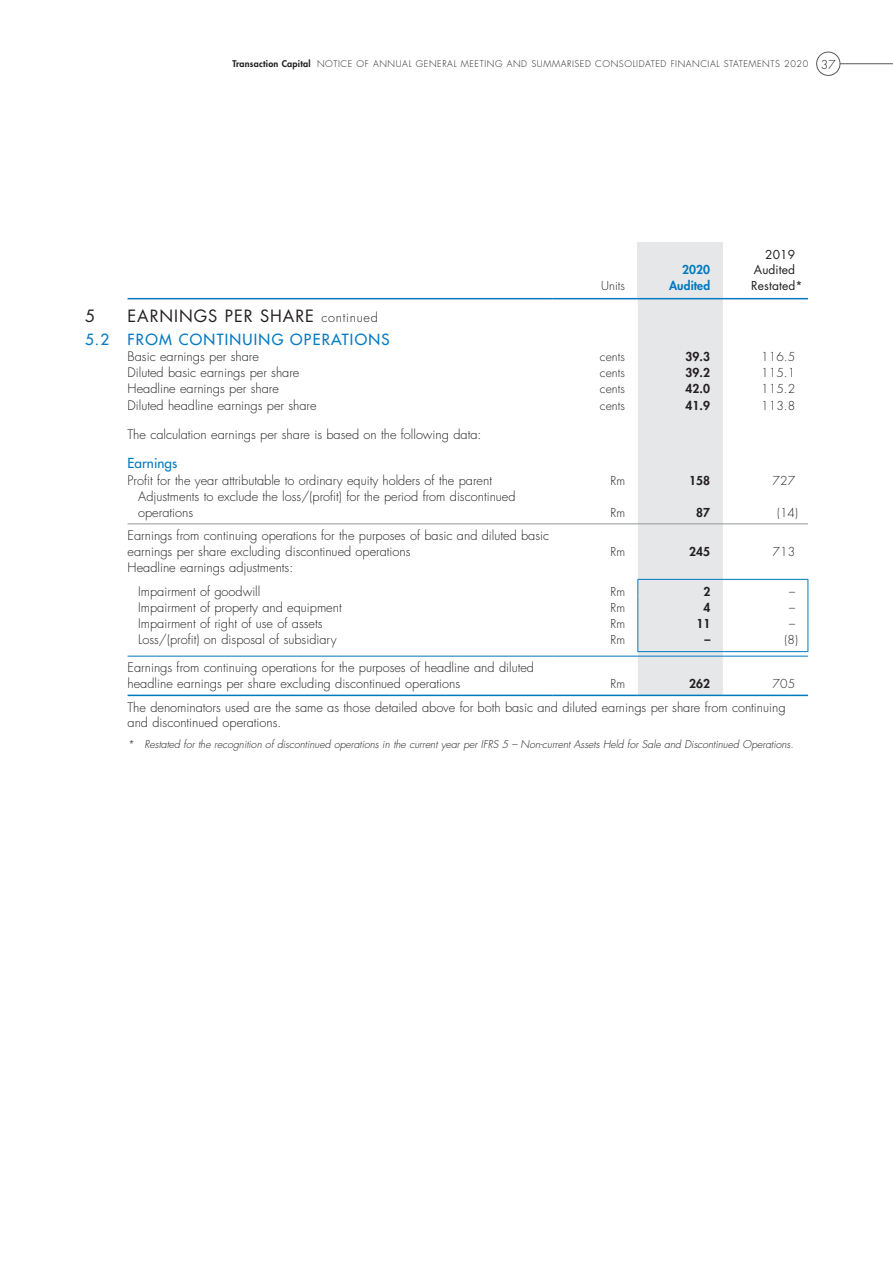
<style>
.page{position:relative;width:893px;height:1263px;background:#fff}
.page>*{position:absolute;margin:0;border:0;box-sizing:border-box;transform-origin:0 0}
.t1{font:16.5px "Futura Std";letter-spacing:.055em;color:#231f20}
.t2{font:500 15px "Futura Std";letter-spacing:.085em;color:#0079c1}
.t3{font:500 13.5px "Futura Std";color:#0079c1}
.t4{font:300 12.75px/15.8px "Futura Std";color:#231f20}
.t5{font:300 12px "Futura Std";letter-spacing:.01em;color:#231f20}
.t6{font:800 12px "Futura Std";letter-spacing:.01em;color:#231f20}
.t7{font:12px/15.8px "Futura Std";letter-spacing:.01em;color:#231f20;text-align:center}
.t8{font:800 12px/15.8px "Futura Std";letter-spacing:.01em;color:#0079c1;text-align:right}
.t9{font:italic 300 10.5px "Futura Std";letter-spacing:-.005em;color:#231f20}
.t10{font:300 9px "Futura Std";letter-spacing:.065em;color:#231f20}
.s1{font-weight:800}
.s2{font-size:12px}
.s3{font-weight:300;font-size:12.75px}
</style>
<div class="page">
<hr style="left:838px;top:63px;width:55px;height:1px;background:#58595b">
<div style="left:816px;top:52px;width:24px;height:24px;border:1px solid #58595b;border-radius:50%"></div>
<div style="left:638px;top:242px;width:85px;height:57px;background:#e6e7e8"></div>
<hr style="left:128px;top:298px;width:425px;height:1px;background:#0079c1">
<hr style="left:553px;top:298px;width:85px;height:1px;background:#0079c1">
<hr style="left:723px;top:298px;width:85px;height:1px;background:#0079c1">
<hr style="left:128px;top:656px;width:425px;height:1px;background:#0079c1">
<hr style="left:553px;top:656px;width:85px;height:1px;background:#0079c1">
<hr style="left:723px;top:656px;width:85px;height:1px;background:#0079c1">
<hr style="left:638px;top:298px;width:85px;height:1px;background:#0079c1">
<hr style="left:128px;top:524px;width:425px;height:1px;background:#939598">
<hr style="left:553px;top:524px;width:85px;height:1px;background:#939598">
<hr style="left:723px;top:524px;width:85px;height:1px;background:#939598">
<hr style="left:128px;top:695px;width:425px;height:1px;background:#0079c1">
<hr style="left:553px;top:695px;width:85px;height:1px;background:#0079c1">
<hr style="left:638px;top:695px;width:85px;height:1px;background:#0079c1">
<hr style="left:723px;top:695px;width:85px;height:1px;background:#0079c1">
<hr style="left:723px;top:579px;width:85px;height:1px;background:#0079c1">
<div style="left:637px;top:299px;width:86px;height:396px;background:#e6e7e8"></div>
<svg style="left:807px;top:580px;width:1px;height:71px"></svg>
<hr style="left:637px;top:651px;width:86px;height:1px;background:#0079c1">
<hr style="left:723px;top:651px;width:85px;height:1px;background:#0079c1">
<p class="t10" style="left:232px;top:59px;width:605px"><span class="s1">Transaction Capital</span> NOTICE OF ANNUAL GENERAL MEETING AND SUMMARISED CONSOLIDATED FINANCIAL STATEMENTS 2020 <span class="s2">37</span></p>
<p class="t5" style="left:601px;top:278px;width:26px">Units</p>
<p class="t8" style="left:669px;top:262px;width:43px">2020<br>Audited</p>
<p class="t7" style="left:751px;top:246px;width:53px">2019<br>Audited<br>Restated*</p>
<p class="t1" style="left:85px;top:306px;width:12px">5</p>
<p class="t1" style="left:128px;top:306px;width:252px">EARNINGS PER SHARE <span class="s3">continued</span></p>
<p class="t2" style="left:85px;top:330px;width:306px">5.2 FROM CONTINUING OPERATIONS</p>
<p class="t4" style="left:128px;top:349px;width:133px">Basic earnings per share</p>
<p class="t5" style="left:600px;top:349px;width:27px">cents</p>
<p class="t6" style="left:685px;top:349px;width:26px">39.3</p>
<p class="t5" style="left:761px;top:349px;width:35px">116.5</p>
<p class="t4" style="left:128px;top:365px;width:173px">Diluted basic earnings per share</p>
<p class="t5" style="left:600px;top:365px;width:27px">cents</p>
<p class="t6" style="left:685px;top:365px;width:26px">39.2</p>
<p class="t5" style="left:761px;top:365px;width:35px">115.1</p>
<p class="t4" style="left:128px;top:381px;width:153px">Headline earnings per share</p>
<p class="t5" style="left:600px;top:382px;width:27px">cents</p>
<p class="t6" style="left:685px;top:381px;width:26px">42.0</p>
<p class="t5" style="left:761px;top:382px;width:35px">115.2</p>
<p class="t4" style="left:128px;top:398px;width:191px">Diluted headline earnings per share</p>
<p class="t5" style="left:600px;top:398px;width:27px">cents</p>
<p class="t6" style="left:685px;top:398px;width:26px">41.9</p>
<p class="t5" style="left:761px;top:398px;width:35px">113.8</p>
<p class="t4" style="left:128px;top:427px;width:355px">The calculation earnings per share is based on the following data:</p>
<p class="t3" style="left:128px;top:455px;width:51px">Earnings</p>
<p class="t4" style="left:128px;top:472px;width:366px">Profit for the year attributable to ordinary equity holders of the parent</p>
<p class="t5" style="left:610px;top:473px;width:16px">Rm</p>
<p class="t6" style="left:689px;top:473px;width:23px">158</p>
<p class="t5" style="left:773px;top:473px;width:24px">727</p>
<p class="t4" style="left:138px;top:489px;width:379px">Adjustments to exclude the loss/(profit) for the period from discontinued operations</p>
<p class="t5" style="left:610px;top:505px;width:16px">Rm</p>
<p class="t6" style="left:696px;top:505px;width:15px">87</p>
<p class="t5" style="left:777px;top:505px;width:22px">(14)</p>
<p class="t4" style="left:128px;top:528px;width:423px">Earnings from continuing operations for the purposes of basic and diluted basic earnings per share excluding discontinued operations</p>
<p class="t4" style="left:138px;top:556px;width:157px;line-height:23.5px;text-indent:-11px">Headline earnings adjustments:<br>Impairment of goodwill</p>
<p class="t5" style="left:610px;top:544px;width:16px">Rm</p>
<p class="t6" style="left:689px;top:544px;width:23px">245</p>
<p class="t5" style="left:773px;top:544px;width:24px">713</p>
<p class="t5" style="left:610px;top:584px;width:16px">Rm</p>
<p class="t6" style="left:704px;top:584px;width:8px">2</p>
<p class="t5" style="left:789px;top:584px;width:7px">–</p>
<p class="t4" style="left:138px;top:600px;width:205px">Impairment of property and equipment</p>
<p class="t5" style="left:610px;top:600px;width:16px">Rm</p>
<p class="t6" style="left:704px;top:600px;width:8px">4</p>
<p class="t5" style="left:789px;top:600px;width:7px">–</p>
<p class="t4" style="left:138px;top:616px;width:186px">Impairment of right of use of assets</p>
<p class="t5" style="left:610px;top:616px;width:16px">Rm</p>
<p class="t6" style="left:696px;top:616px;width:15px">11</p>
<p class="t5" style="left:789px;top:616px;width:7px">–</p>
<p class="t4" style="left:138px;top:632px;width:200px">Loss/(profit) on disposal of subsidiary</p>
<p class="t5" style="left:610px;top:633px;width:16px">Rm</p>
<p class="t6" style="left:704px;top:632px;width:7px">–</p>
<p class="t5" style="left:785px;top:633px;width:15px">(8)</p>
<p class="t4" style="left:128px;top:660px;width:408px">Earnings from continuing operations for the purposes of headline and diluted headline earnings per share excluding discontinued operations</p>
<p class="t5" style="left:610px;top:676px;width:16px">Rm</p>
<p class="t6" style="left:689px;top:676px;width:23px">262</p>
<p class="t5" style="left:773px;top:676px;width:24px">705</p>
<p class="t4" style="left:128px;top:699px;width:660px">The denominators used are the same as those detailed above for both basic and diluted earnings per share from continuing and discontinued operations.</p>
<p class="t9" style="left:128px;top:738px;width:668px">* Restated for the recognition of discontinued operations in the current year per IFRS 5 – Non-current Assets Held for Sale and Discontinued Operations.</p>
</div>
